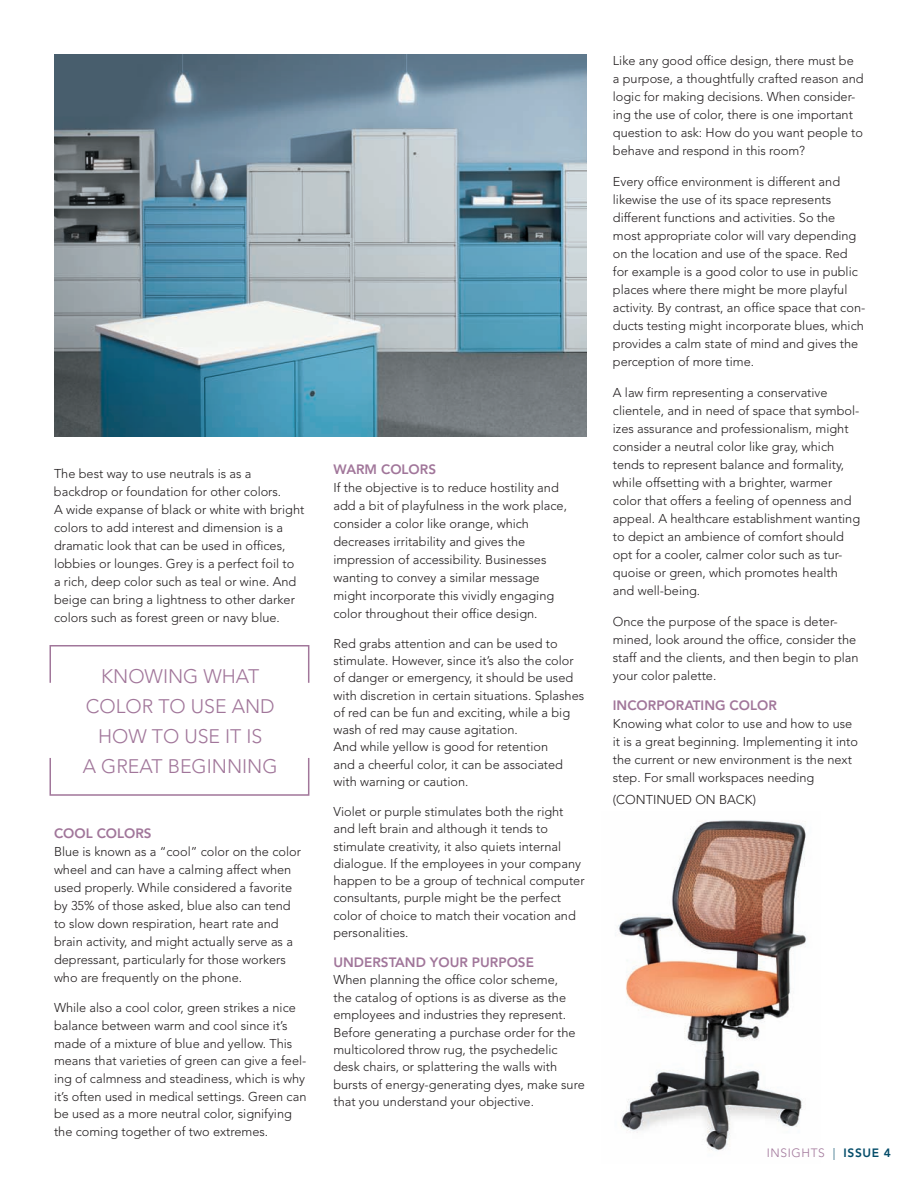
<style>
.page{position:relative;width:918px;height:1188px;background:#fff}
.page>*{position:absolute;margin:0;border:0;box-sizing:border-box;transform-origin:0 0}
.t1{font:300 19.5px/30px "Avenir";color:#a1769a;text-align:center}
.Body{font:800 13.5px "Avenir";color:#a1769a}
.Body-2{font:300 12.75px/18px "Avenir";color:#231f20}
.t2{font:300 12px "Avenir";color:#a1769a}
.t3{font:800 12px "Avenir";letter-spacing:.05em;color:#054d6a}
.s1{font-weight:300}
</style>
<div class="page">
<img style="left:615px;top:820px;width:192px;height:331px">
<div style="left:50px;top:645px;width:259px;height:39px;border:2px solid #a1769a"></div>
<div style="left:50px;top:757px;width:259px;height:39px;border:2px solid #a1769a"></div>
<img style="left:54px;top:54px;width:533px;height:382px">
<p class="Body-2" style="left:54px;top:465px;width:252px">The best way to use neutrals is as a backdrop or foundation for other colors.<br>A wide expanse of black or white with bright colors to add interest and dimension is a dramatic look that can be used in offices, lobbies or lounges. Grey is a perfect foil to<br>a rich, deep color such as teal or wine. And beige can bring a lightness to other darker colors such as forest green or navy blue.</p>
<p class="t1" style="left:83px;top:661px;width:193px">Knowing what color to use and how to use it is<br>a great beginning</p>
<p class="Body" style="left:54px;top:825px;width:98px">COOL COLORS</p>
<p class="Body-2" style="left:54px;top:842px;width:248px">Blue is known as a “cool” color on the color wheel and can have a calming affect when used properly. While considered a favorite by 35% of those asked, blue also can tend to slow down respiration, heart rate and brain activity, and might actually serve as a depressant, particularly for those workers who are frequently on the phone.</p>
<p class="Body-2" style="left:54px;top:999px;width:254px">While also a cool color, green strikes a nice balance between warm and cool since it’s made of a mixture of blue and yellow. This means that varieties of green can give a feel&shy;ing of calmness and steadiness, which is why it’s often used in medical settings. Green can be used as a more neutral color, signifying the coming together of two extremes.</p>
<p class="Body" style="left:333px;top:461px;width:103px">WARM COLORS</p>
<p class="Body-2" style="left:333px;top:478px;width:235px">If the objective is to reduce hostility and add a bit of playfulness in the work place, consider a color like orange, which decreases irritability and gives the impression of accessibility. Businesses wanting to convey a similar message might incorporate this vividly engaging color throughout their office design.</p>
<p class="Body-2" style="left:333px;top:635px;width:252px;line-height:17.2px">Red grabs attention and can be used to stimulate. However, since it’s also the color of danger or emergency, it should be used with discretion in certain situations. Splashes of red can be fun and exciting, while a big wash of red may cause agitation.<br>And while yellow is good for retention<br>and a cheerful color, it can be associated with warning or caution.</p>
<p class="Body-2" style="left:333px;top:803px;width:253px;line-height:17.2px">Violet or purple stimulates both the right and left brain and although it tends to stimulate creativity, it also quiets internal dialogue. If the employees in your company happen to be a group of technical computer consultants, purple might be the perfect color of choice to match their vocation and personalities.</p>
<p class="Body" style="left:333px;top:954px;width:193px">UNDERSTAND YOUR PURPOSE</p>
<p class="Body-2" style="left:333px;top:971px;width:253px;line-height:17.4px">When planning the office color scheme,<br>the catalog of options is as diverse as the employees and industries they represent.<br>Before generating a purchase order for the multicolored throw rug, the psychedelic desk chairs, or splattering the walls with bursts of energy-generating dyes, make sure that you understand your objective.</p>
<p class="Body-2" style="left:613px;top:52px;width:252px">Like any good office design, there must be a purpose, a thoughtfully crafted reason and logic for making decisions. When consider&shy;ing the use of color, there is one important question to ask: How do you want people to behave and respond in this room?</p>
<p class="Body-2" style="left:613px;top:173px;width:254px">Every office environment is different and likewise the use of its space represents different functions and activities. So the most appropriate color will vary depending on the location and use of the space. Red for example is a good color to use in public places where there might be more playful activity. By contrast, an office space that con&shy;ducts testing might incorporate blues, which provides a calm state of mind and gives the perception of more time.</p>
<p class="Body-2" style="left:613px;top:383px;width:249px">A law firm representing a conservative clientele, and in need of space that symbol&shy;izes assurance and professionalism, might consider a neutral color like gray, which tends to represent balance and formality, while offsetting with a brighter, warmer color that offers a feeling of openness and appeal. A healthcare establishment wanting to depict an ambience of comfort should opt for a cooler, calmer color such as tur&shy;quoise or green, which promotes health and well-being.</p>
<p class="Body-2" style="left:613px;top:612px;width:247px">Once the purpose of the space is deter&shy;mined, look around the office, consider the staff and the clients, and then begin to plan your color palette.</p>
<p class="Body" style="left:613px;top:697px;width:165px">INCORPORATING COLOR</p>
<p class="Body-2" style="left:613px;top:715px;width:247px">Knowing what color to use and how to use it is a great beginning. I mplementing it into the current or new environment is the next step. For small workspaces needing</p>
<p class="Body-2" style="left:613px;top:791px;width:22px">(CONTINUED</p>
<p class="Body-2" style="left:695px;top:791px;width:62px">ON BACK)</p>
<p class="t2" style="left:767px;top:1145px;width:7px">INSI</p>
<p class="t2" style="left:792px;top:1145px;width:27px">GHTS</p>
<p class="t3" style="left:833px;top:1145px;width:60px"><span class="s1">|</span> ISSUE 4</p>
</div>
